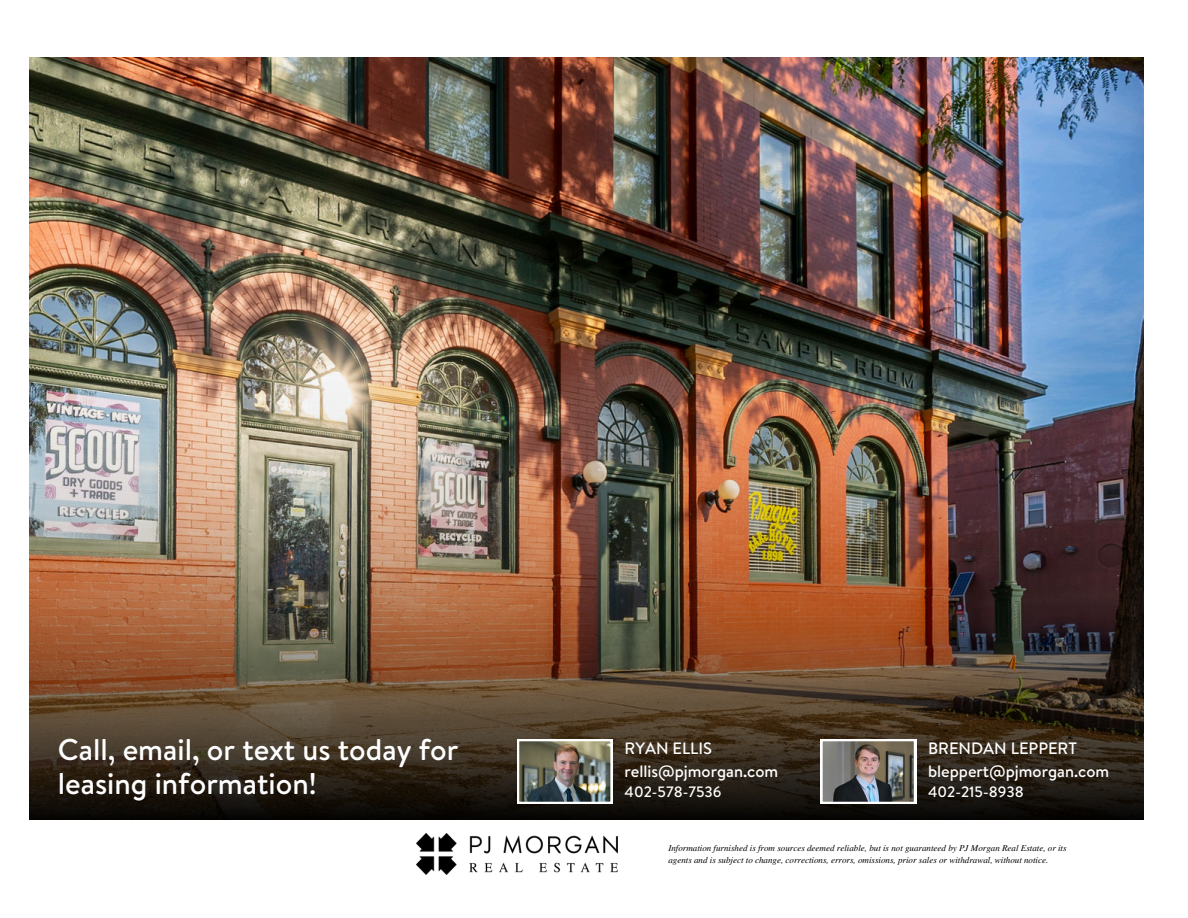
<style>
.page{position:relative;width:1188px;height:918px;background:#fff}
.page>*{position:absolute;margin:0;border:0;box-sizing:border-box;transform-origin:0 0}
.t1{font:500 30px/33.8px "Brandon Text";color:#fff}
.t2{font:500 16.5px/22.5px "Brandon Text";color:#fff}
.t3{font:500 15px "Brandon Text";color:#fff}
.t4{font:italic 9px/12px "Te X Gyre Termes";color:#000}
</style>
<div class="page">
<img style="left:29px;top:58px;width:1115px;height:200px">
<img style="left:29px;top:258px;width:1115px;height:562px">
<img style="left:820px;top:739px;width:96px;height:65px">
<img style="left:416px;top:834px;width:202px;height:40px">
<img style="left:517px;top:739px;width:96px;height:65px">
<p class="t1" style="left:58px;top:732px;width:402px">Call, email, or text us today for leasing information!</p>
<p class="t2" style="left:625px;top:737px;width:155px">RYAN ELLIS rellis@pjmorgan.com</p>
<p class="t3" style="left:625px;top:781px;width:98px">402-578-7536</p>
<p class="t2" style="left:928px;top:737px;width:183px">BRENDAN LEPPERT bleppert@pjmorgan.com</p>
<p class="t3" style="left:928px;top:781px;width:97px">402-215-8938</p>
<p class="t4" style="left:668px;top:842px;width:400px">Information furnished is from sources deemed reliable, but is not guaranteed by PJ Morgan Real Estate, or its agents and is subject to change, corrections, errors, omissions, prior sales or withdrawal, without notice.</p>
</div>
